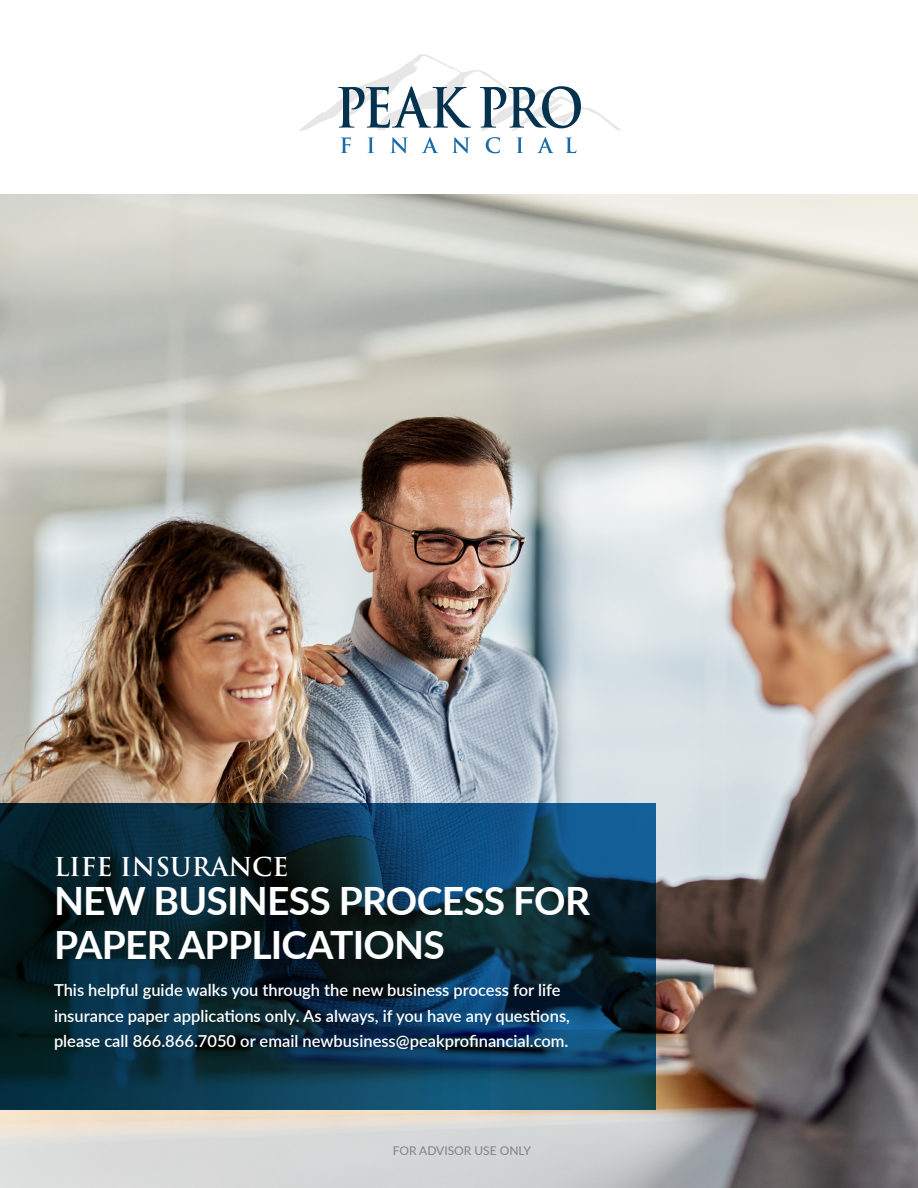
<style>
.page{position:relative;width:918px;height:1188px;background:#fff}
.page>*{position:absolute;margin:0;border:0;box-sizing:border-box;transform-origin:0 0}
.CTA_header{font:700 39px/43.5px "Lato";letter-spacing:-.02em;color:#fff}
.t1{font:700 25.35px "Trajan Pro";color:#fff}
.Body_Copy{font:600 16.5px/25.5px "Lato";color:#fff}
.Body_Copy-2{font:12px "Lato";color:#808285}
</style>
<div class="page">
<svg style="left:299px;top:54px;width:322px;height:77px"></svg>
<svg style="left:341px;top:137px;width:10px;height:16px"></svg>
<svg style="left:368px;top:137px;width:6px;height:16px"></svg>
<svg style="left:390px;top:137px;width:18px;height:16px"></svg>
<svg style="left:422px;top:137px;width:17px;height:16px"></svg>
<svg style="left:452px;top:137px;width:18px;height:16px"></svg>
<svg style="left:486px;top:137px;width:14px;height:16px"></svg>
<svg style="left:517px;top:137px;width:6px;height:16px"></svg>
<svg style="left:537px;top:137px;width:17px;height:16px"></svg>
<svg style="left:566px;top:137px;width:10px;height:16px"></svg>
<img style="left:0;top:194px;width:918px;height:994px">
<svg style="left:0;top:804px;width:656px;height:305px;background:#0a2e42"></svg>
<p class="t1" style="left:54px;top:851px;width:236px">LIFE INSURANCE</p>
<p class="CTA_header" style="left:54px;top:877px;width:538px">NEW BUSINESS PROCESS FOR<br>PAPER APPLICATIONS</p>
<p class="Body_Copy" style="left:54px;top:977px;width:517px">This helpful guide walks you through the new business process for life insurance paper applications only. As always, if you have any questions, please call 866.866.7050 or email newbusiness@peakprofinancial.com.</p>
<p class="Body_Copy-2" style="left:393px;top:1143px;width:140px">FOR ADVISOR USE ONLY</p>
</div>
